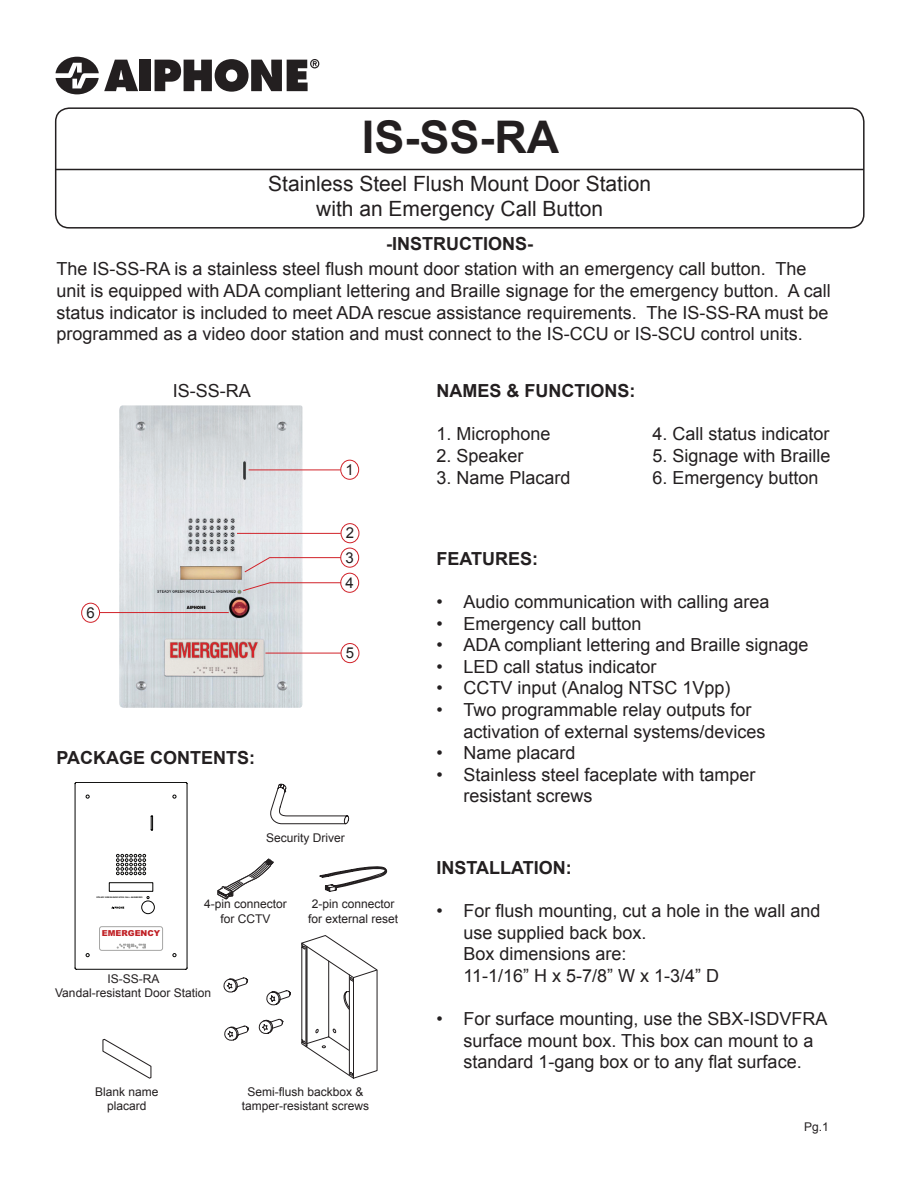
<style>
.page{position:relative;width:918px;height:1188px;background:#fff}
.page>*{position:absolute;margin:0;border:0;box-sizing:border-box;transform-origin:0 0}
.t1{font:700 45px "Arial";color:#231f20}
.t2{font:21px/25.2px "Arial";color:#231f20;text-align:center}
.t3{font:18px/21.6px "Arial";color:#231f20}
.t4{font:700 18px "Arial";color:#231f20}
.t5{font:15px/24.8px "Arial";color:#231f20;text-align:justify}
.t6{font:12px/14.4px "Arial";color:#231f20;text-align:center}
.t7{font:900 8.25px "Arial";color:#c02025}
.t8{font:700 2.1px "Arial";color:#050504}
</style>
<div class="page">
<div style="left:55px;top:107px;width:810px;height:122px;border:2px solid #231f20;border-radius:14px"></div>
<img style="left:119px;top:405px;width:183px;height:303px">
<svg style="left:56px;top:57px;width:82px;height:37px"></svg>
<div style="left:140px;top:60px;width:11px;height:31px;background:#231f20"></div>
<svg style="left:155px;top:59px;width:164px;height:33px"></svg>
<hr style="left:56px;top:169px;width:808px;height:1px;background:#231f20">
<div style="left:341px;top:460px;width:18px;height:19px;border:1px solid #d1232a;border-radius:50%"></div>
<div style="left:341px;top:523px;width:18px;height:20px;border:1px solid #d1232a;border-radius:50%"></div>
<div style="left:341px;top:548px;width:18px;height:19px;border:1px solid #d1232a;border-radius:50%"></div>
<div style="left:341px;top:573px;width:18px;height:19px;border:1px solid #d1232a;border-radius:50%"></div>
<div style="left:341px;top:643px;width:18px;height:20px;border:1px solid #d1232a;border-radius:50%"></div>
<div style="left:81px;top:603px;width:19px;height:20px;border:1px solid #d1232a;border-radius:50%"></div>
<hr style="left:249px;top:470px;width:92px;height:1px;background:#d1232a">
<hr style="left:237px;top:533px;width:104px;height:1px;background:#d1232a">
<svg style="left:244px;top:557px;width:97px;height:15px"></svg>
<svg style="left:243px;top:582px;width:99px;height:9px"></svg>
<hr style="left:100px;top:612px;width:129px;height:1px;background:#d1232a">
<svg style="left:102px;top:1039px;width:49px;height:40px"></svg>
<svg style="left:270px;top:784px;width:79px;height:40px"></svg>
<svg style="left:301px;top:935px;width:76px;height:144px"></svg>
<hr style="left:353px;top:978px;width:1px;height:100px;background:#231f20">
<hr style="left:349px;top:975px;width:1px;height:100px;background:#231f20">
<svg style="left:224px;top:977px;width:67px;height:64px"></svg>
<hr style="left:265px;top:653px;width:76px;height:1px;background:#d1232a">
<svg style="left:75px;top:782px;width:112px;height:187px"></svg>
<div style="left:109px;top:883px;width:44px;height:9px;background:#fff;border:1px solid #050504"></div>
<svg style="left:217px;top:859px;width:57px;height:41px"></svg>
<svg style="left:319px;top:866px;width:68px;height:26px"></svg>
<h1 class="t1" style="left:362px;top:107px;width:199px">IS-SS-RA</h1>
<p class="t2" style="left:268px;top:171px;width:384px">Stainless Steel Flush Mount Door Station with an Emergency Call Button</p>
<p class="t4" style="left:386px;top:232px;width:148px">-INSTRUCTIONS-</p>
<p class="t3" style="left:56px;top:258px;width:776px">The IS-SS-RA is a stainless steel flush mount door station with an emergency call button. The unit is equipped with ADA compliant lettering and Braille signage for the emergency button. A call status indicator is included to meet ADA rescue assistance requirements. The IS-SS-RA must be programmed as a video door station and must connect to the IS-CCU or IS-SCU control units.</p>
<p class="t3" style="left:173px;top:380px;width:80px">IS-SS-RA</p>
<p class="t4" style="left:436px;top:379px;width:200px">NAMES &amp; FUNCTIONS:</p>
<p class="t3" style="left:436px;top:423px;width:116px">1. Microphone</p>
<p class="t3" style="left:652px;top:423px;width:179px">4. Call status indicator</p>
<p class="t3" style="left:436px;top:445px;width:89px">2. Speaker</p>
<p class="t3" style="left:652px;top:445px;width:180px">5. Signage with Braille</p>
<p class="t3" style="left:436px;top:467px;width:136px">3. Name Placard</p>
<p class="t3" style="left:652px;top:467px;width:168px">6. Emergency button</p>
<p class="t5" style="left:346px;top:457px;width:10px">1</p>
<p class="t5" style="left:86px;top:600px;width:10px">6</p>
<p class="t5" style="left:346px;top:521px;width:10px">2<br>3<br>4</p>
<p class="t5" style="left:346px;top:640px;width:10px">5</p>
<p class="t4" style="left:56px;top:745px;width:200px">PACKAGE CONTENTS:</p>
<p class="t6" style="left:266px;top:830px;width:80px">Security Driver</p>
<p class="t8" style="left:96px;top:896px;width:48px">STEADY GREEN INDICATES CALL ANSWERED</p>
<p class="t7" style="left:102px;top:927px;width:60px">EMERGENCY</p>
<p class="t6" style="left:204px;top:897px;width:84px">4-pin connector for CCTV</p>
<p class="t6" style="left:308px;top:897px;width:92px">2-pin connector for external reset</p>
<p class="t6" style="left:55px;top:972px;width:157px">IS-SS-RA<br>Vandal-resistant Door Station</p>
<p class="t6" style="left:95px;top:1084px;width:65px">Blank name placard</p>
<p class="t6" style="left:242px;top:1084px;width:129px">Semi-flush backbox &amp; tamper-resistant screws</p>
<p class="t4" style="left:436px;top:546px;width:103px">FEATURES:</p>
<p class="t3" style="left:436px;top:591px;width:335px">• Audio communication with calling area</p>
<p class="t3" style="left:436px;top:613px;width:207px">• Emergency call button</p>
<p class="t3" style="left:436px;top:634px;width:374px">• ADA compliant lettering and Braille signage</p>
<p class="t3" style="left:436px;top:656px;width:222px">• LED call status indicator</p>
<p class="t3" style="left:436px;top:677px;width:296px">• CCTV input (Analog NTSC 1Vpp)</p>
<p class="t3" style="left:463px;top:699px;width:304px;text-indent:-27px">• Two programmable relay outputs for activation of external systems/devices</p>
<p class="t3" style="left:436px;top:742px;width:141px">• Name placard</p>
<p class="t3" style="left:463px;top:764px;width:294px;text-indent:-27px">• Stainless steel faceplate with tamper resistant screws</p>
<p class="t4" style="left:436px;top:856px;width:137px">INSTALLATION:</p>
<p class="t3" style="left:463px;top:900px;width:359px;text-indent:-27px">• For flush mounting, cut a hole in the wall and use supplied back box.<br>Box dimensions are:<br>11-1/16” H x 5-7/8” W x 1-3/4” D</p>
<p class="t3" style="left:463px;top:1008px;width:366px;text-indent:-27px">• For surface mounting, use the SBX-ISDVFRA surface mount box. This box can mount to a standard 1-gang box or to any flat surface.</p>
<p class="t6" style="left:804px;top:1120px;width:26px">Pg.1</p>
</div>
